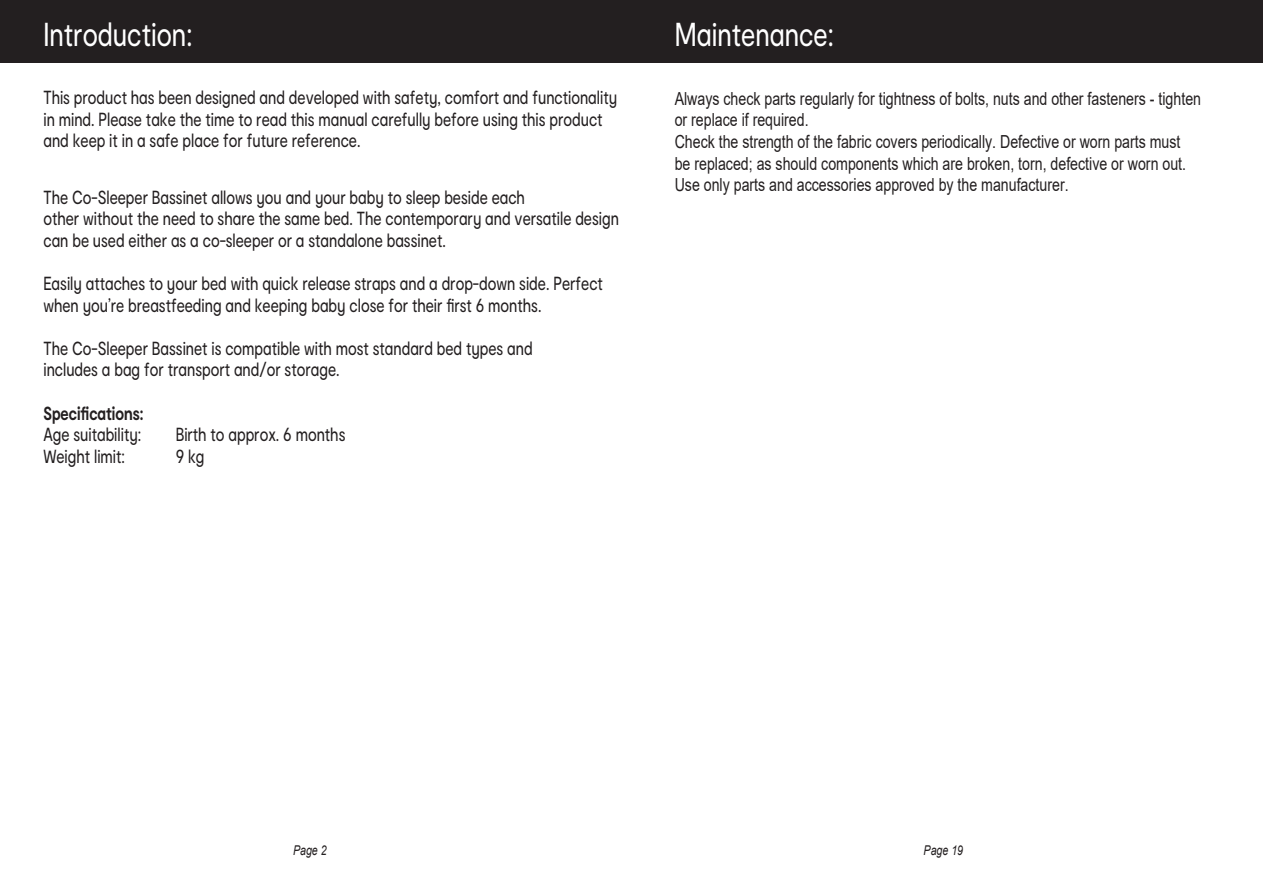
<style>
.page{position:relative;width:1263px;height:893px;background:#fff}
.page>*{position:absolute;margin:0;border:0;box-sizing:border-box;transform-origin:0 0}
.t1{font:31.5px "Anko Moderat";color:#fff;scale:.79 1}
.t2{font:18px/21.6px "Anko Moderat";color:#231f20;scale:.79 1}
.t3{font:18px/21.6px "Arial";color:#231f20;scale:.79 1}
.t4{font:700 18px "Anko Moderat";color:#231f20;scale:.79 1}
.t5{font:italic 13.5px "Arial";color:#231f20;scale:.79 1}
</style>
<div class="page">
<div style="left:0;top:0;width:1263px;height:63px;background:#231f20"></div>
<h1 class="t1" style="left:43px;top:14px;width:190px">Introduction:</h1>
<p class="t2" style="left:43px;top:87px;width:728px">This product has been designed and developed with safety, comfort and functionality in mind. Please take the time to read this manual carefully before using this product and keep it in a safe place for future reference.</p>
<p class="t2" style="left:43px;top:187px;width:730px">The Co-Sleeper Bassinet allows you and your baby to sleep beside each<br>other without the need to share the same bed. The contemporary and versatile design can be used either as a co-sleeper or a standalone bassinet.</p>
<p class="t2" style="left:43px;top:273px;width:710px">Easily attaches to your bed with quick release straps and a drop-down side. Perfect when you’re breastfeeding and keeping baby close for their first 6 months.</p>
<p class="t2" style="left:43px;top:338px;width:621px">The Co-Sleeper Bassinet is compatible with most standard bed types and includes a bag for transport and/or storage.</p>
<p class="t4" style="left:43px;top:401px;width:128px">Specifications:</p>
<p class="t2" style="left:43px;top:424px;width:125px">Age suitability:<br>Weight limit:</p>
<p class="t2" style="left:176px;top:424px;width:216px">Birth to approx. 6 months<br>9 kg</p>
<h1 class="t1" style="left:675px;top:14px;width:203px">Maintenance:</h1>
<p class="t3" style="left:675px;top:88px;width:668px">Always check parts regularly for tightness of bolts, nuts and other fasteners - tighten or replace if required.<br>Check the strength of the fabric covers periodically. Defective or worn parts must<br>be replaced; as should components which are broken, torn, defective or worn out.<br>Use only parts and accessories approved by the manufacturer.</p>
<p class="t5" style="left:293px;top:842px;width:44px">Page 2</p>
<p class="t5" style="left:923px;top:842px;width:52px">Page 19</p>
</div>
